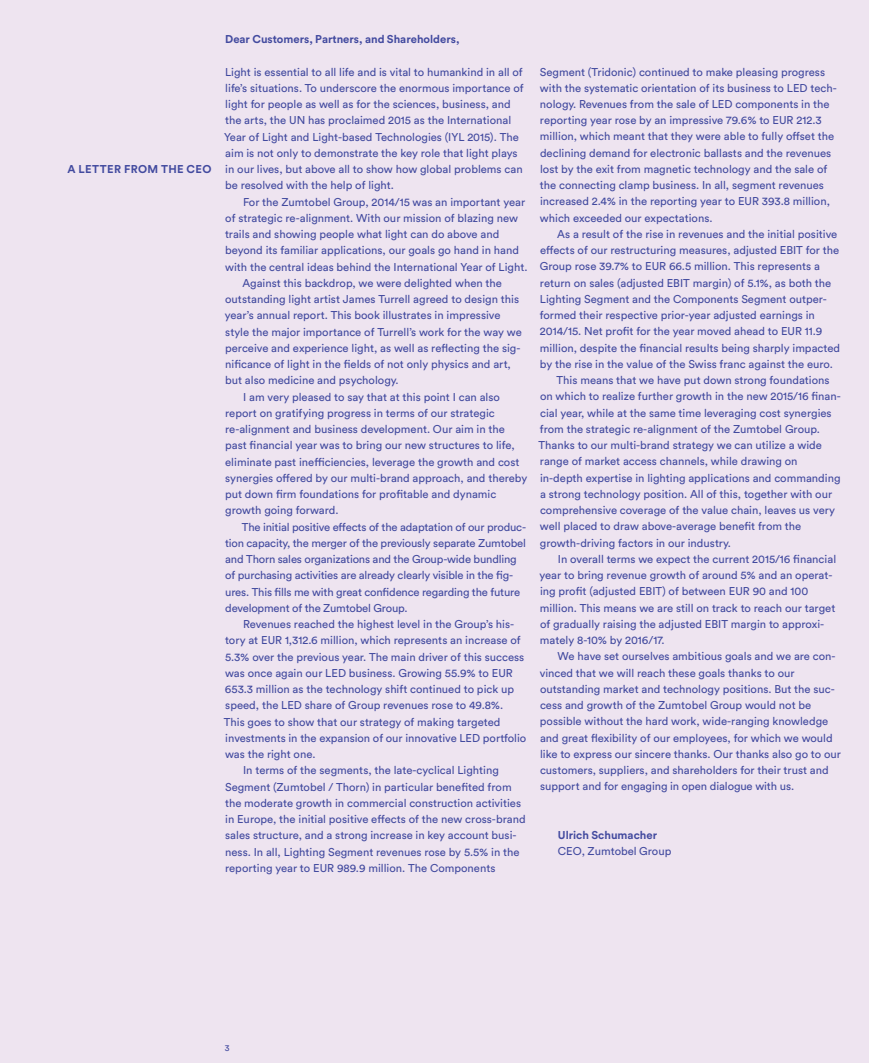
<style>
.page{position:relative;width:869px;height:1063px;background:#fff}
.page>*{position:absolute;margin:0;border:0;box-sizing:border-box;transform-origin:0 0}
.t1{font:11.25px/16.2px "Circular Std";color:#424a9f}
.t2{font:700 11.25px "Circular Std";color:#424a9f}
.t3{font:8.75px "Circular Std";color:#424a9f}
</style>
<div class="page">
<div style="left:0;top:0;width:868px;height:1063px;background:#eee4f0"></div>
<p class="t2" style="left:68px;top:162px;width:19px">A letter</p>
<p class="t2" style="left:124px;top:162px;width:10px">from</p>
<p class="t2" style="left:161px;top:162px;width:9px">the</p>
<p class="t2" style="left:186px;top:162px;width:26px">CEO</p>
<p class="t2" style="left:225px;top:32px;width:236px">Dear Customers, Partners, and Shareholders,</p>
<p class="t1" style="left:224px;top:64px;width:301px">Light is essential to all life and is vital to humankind in all of life’s situations. To underscore the enormous importance of light for people as well as for the sciences, business, and the arts, the UN has proclaimed 2015 as the International Year of Light and Light-based Technologies (IYL 2015). The aim is not only to demonstrate the key role that light plays in our lives, but above all to show how global problems can be resolved with the help of light.</p>
<p class="t1" style="left:243px;top:194px;width:283px">For the Zumtobel Group, 2014/15 was an important year</p>
<p class="t1" style="left:225px;top:210px;width:294px">of strategic re-alignment. With our mission of blazing new</p>
<p class="t1" style="left:225px;top:226px;width:275px">trails and showing people what light can do above and</p>
<p class="t1" style="left:225px;top:242px;width:295px">beyond its familiar applications, our goals go hand in hand</p>
<p class="t1" style="left:225px;top:258px;width:304px">with the central ideas behind the International Year of Light.</p>
<p class="t1" style="left:242px;top:275px;width:261px">Against this backdrop, we were delighted when the</p>
<p class="t1" style="left:225px;top:291px;width:295px">outstanding light artist James Turrell agreed to design this</p>
<p class="t1" style="left:225px;top:307px;width:277px">year’s annual report. This book illustrates in impressive</p>
<p class="t1" style="left:225px;top:323px;width:298px">style the major importance of Turrell’s work for the way we</p>
<p class="t1" style="left:225px;top:340px;width:297px">perceive and experience light, as well as reflecting the sig-</p>
<p class="t1" style="left:225px;top:356px;width:287px">nificance of light in the fields of not only physics and art,</p>
<p class="t1" style="left:225px;top:372px;width:175px">but also medicine and psychology.</p>
<p class="t1" style="left:243px;top:388px;width:258px">I am very pleased to say that at this point I can also</p>
<p class="t1" style="left:225px;top:405px;width:271px">report on gratifying progress in terms of our strategic</p>
<p class="t1" style="left:225px;top:421px;width:281px">re-alignment and business development. Our aim in the</p>
<p class="t1" style="left:225px;top:437px;width:291px">past financial year was to bring our new structures to life,</p>
<p class="t1" style="left:225px;top:453px;width:295px">eliminate past inefficiencies, leverage the growth and cost</p>
<p class="t1" style="left:225px;top:470px;width:303px">synergies offered by our multi-brand approach, and thereby</p>
<p class="t1" style="left:225px;top:486px;width:272px">put down firm foundations for profitable and dynamic</p>
<p class="t1" style="left:225px;top:502px;width:115px">growth going forward.</p>
<p class="t1" style="left:242px;top:518px;width:285px">The initial positive effects of the adaptation of our produc-</p>
<p class="t1" style="left:225px;top:535px;width:302px">tion capacity, the merger of the previously separate Zumtobel</p>
<p class="t1" style="left:225px;top:551px;width:293px">and Thorn sales organizations and the Group-wide bundling</p>
<p class="t1" style="left:225px;top:567px;width:289px">of purchasing activities are already clearly visible in the fig-</p>
<p class="t1" style="left:225px;top:583px;width:296px">ures. This fills me with great confidence regarding the future</p>
<p class="t1" style="left:225px;top:600px;width:184px">development of the Zumtobel Group.</p>
<p class="t1" style="left:243px;top:616px;width:272px">Revenues reached the highest level in the Group’s his-</p>
<p class="t1" style="left:225px;top:632px;width:297px">tory at EUR 1,312.6 million, which represents an increase of</p>
<p class="t1" style="left:225px;top:648px;width:300px">5.3% over the previous year. The main driver of this success</p>
<p class="t1" style="left:225px;top:665px;width:289px">was once again our LED business. Growing 55.9% to EUR</p>
<p class="t1" style="left:225px;top:681px;width:290px">653.3 million as the technology shift continued to pick up</p>
<p class="t1" style="left:225px;top:697px;width:279px">speed, the LED share of Group revenues rose to 49.8%.</p>
<p class="t1" style="left:224px;top:713px;width:278px">This goes to show that our strategy of making targeted</p>
<p class="t1" style="left:225px;top:730px;width:302px">investments in the expansion of our innovative LED portfolio</p>
<p class="t1" style="left:225px;top:746px;width:92px">was the right one.</p>
<p class="t1" style="left:243px;top:762px;width:257px">In terms of the segments, the late-cyclical Lighting</p>
<p class="t1" style="left:225px;top:778px;width:288px">Segment (Zumtobel / Thorn) in particular benefited from</p>
<p class="t1" style="left:225px;top:795px;width:297px">the moderate growth in commercial construction activities</p>
<p class="t1" style="left:225px;top:811px;width:302px">in Europe, the initial positive effects of the new cross-brand</p>
<p class="t1" style="left:225px;top:827px;width:293px">sales structure, and a strong increase in key account busi-</p>
<p class="t1" style="left:225px;top:843px;width:296px">ness. In all, Lighting Segment revenues rose by 5.5% in the</p>
<p class="t1" style="left:225px;top:860px;width:272px">reporting year to EUR 989.9 million. The Components</p>
<p class="t1" style="left:539px;top:63px;width:298px">Segment (Tridonic) continued to make pleasing progress with the systematic orientation of its business to LED tech&shy;nology. Revenues from the sale of LED components in the reporting year rose by an impressive 79.6% to EUR 212.3 million, which meant that they were able to fully offset the declining demand for electronic ballasts and the revenues lost by the exit from magnetic technology and the sale of the connecting clamp business. In all, segment revenues increased 2.4% in the reporting year to EUR 393.8 million, which exceeded our expectations.</p>
<p class="t1" style="left:557px;top:226px;width:281px">As a result of the rise in revenues and the initial positive</p>
<p class="t1" style="left:539px;top:242px;width:300px">effects of our restructuring measures, adjusted EBIT for the</p>
<p class="t1" style="left:539px;top:258px;width:281px">Group rose 39.7% to EUR 66.5 million. This represents a</p>
<p class="t1" style="left:539px;top:274px;width:293px">return on sales (adjusted EBIT margin) of 5.1%, as both the</p>
<p class="t1" style="left:539px;top:291px;width:288px">Lighting Segment and the Components Segment outper-</p>
<p class="t1" style="left:539px;top:307px;width:276px">formed their respective prior-year adjusted earnings in</p>
<p class="t1" style="left:539px;top:323px;width:284px">2014/15. Net profit for the year moved ahead to EUR 11.9</p>
<p class="t1" style="left:539px;top:339px;width:301px">million, despite the financial results being sharply impacted</p>
<p class="t1" style="left:539px;top:356px;width:294px">by the rise in the value of the Swiss franc against the euro.</p>
<p class="t1" style="left:556px;top:372px;width:274px">This means that we have put down strong foundations</p>
<p class="t1" style="left:539px;top:388px;width:302px">on which to realize further growth in the new 2015/16 finan-</p>
<p class="t1" style="left:539px;top:404px;width:293px">cial year, while at the same time leveraging cost synergies</p>
<p class="t1" style="left:539px;top:421px;width:281px">from the strategic re-alignment of the Zumtobel Group.</p>
<p class="t1" style="left:538px;top:437px;width:284px">Thanks to our multi-brand strategy we can utilize a wide</p>
<p class="t1" style="left:539px;top:453px;width:259px">range of market access channels, while drawing on</p>
<p class="t1" style="left:540px;top:469px;width:302px">in-depth expertise in lighting applications and commanding</p>
<p class="t1" style="left:539px;top:486px;width:293px">a strong technology position. All of this, together with our</p>
<p class="t1" style="left:539px;top:502px;width:296px">comprehensive coverage of the value chain, leaves us very</p>
<p class="t1" style="left:539px;top:518px;width:263px">well placed to draw above-average benefit from the</p>
<p class="t1" style="left:539px;top:534px;width:192px">growth-driving factors in our industry.</p>
<p class="t1" style="left:557px;top:551px;width:279px">In overall terms we expect the current 2015/16 financial</p>
<p class="t1" style="left:539px;top:567px;width:294px">year to bring revenue growth of around 5% and an operat-</p>
<p class="t1" style="left:540px;top:583px;width:270px">ing profit (adjusted EBIT) of between EUR 90 and 100</p>
<p class="t1" style="left:539px;top:599px;width:297px">million. This means we are still on track to reach our target</p>
<p class="t1" style="left:539px;top:616px;width:286px">of gradually raising the adjusted EBIT margin to approxi-</p>
<p class="t1" style="left:539px;top:632px;width:126px">mately 8-10% by 2016/17.</p>
<p class="t1" style="left:557px;top:648px;width:279px">We have set ourselves ambitious goals and we are con-</p>
<p class="t1" style="left:539px;top:664px;width:256px">vinced that we will reach these goals thanks to our</p>
<p class="t1" style="left:539px;top:681px;width:296px">outstanding market and technology positions. But the suc-</p>
<p class="t1" style="left:539px;top:697px;width:272px">cess and growth of the Zumtobel Group would not be</p>
<p class="t1" style="left:539px;top:713px;width:290px">possible without the hard work, wide-ranging knowledge</p>
<p class="t1" style="left:540px;top:729px;width:294px">and great flexibility of our employees, for which we would</p>
<p class="t1" style="left:540px;top:746px;width:302px">like to express our sincere thanks. Our thanks also go to our</p>
<p class="t1" style="left:539px;top:762px;width:290px">customers, suppliers, and shareholders for their trust and</p>
<p class="t1" style="left:540px;top:778px;width:255px">support and for engaging in open dialogue with us.</p>
<p class="t2" style="left:557px;top:828px;width:101px">Ulrich Schumacher</p>
<p class="t1" style="left:557px;top:843px;width:115px">CEO, Zumtobel Group</p>
<p class="t3" style="left:225px;top:1042px;width:6px">3</p>
</div>
